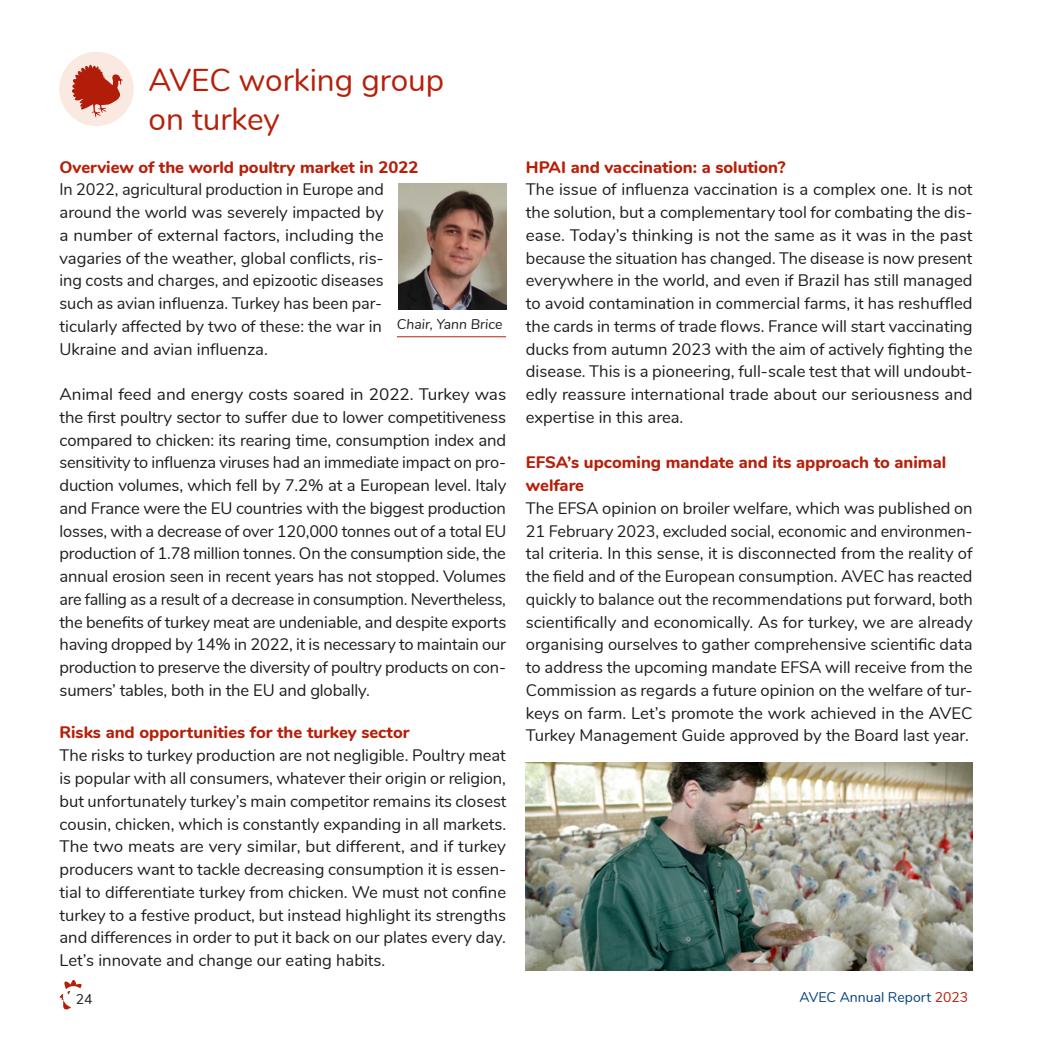
<style>
.page{position:relative;width:1042px;height:1042px;background:#fff}
.page>*{position:absolute;margin:0;border:0;box-sizing:border-box;transform-origin:0 0}
.t1{font:31.5px/38.5px "Nunito";color:#b6200a}
.t2{font:16.62px/22.8px "Nunito";color:#1d1d1b;text-align:justify}
.t3{font:800 16.62px/22.8px "Nunito";color:#b6200a}
.t4{font:14px "Nunito";color:#06417d}
.t5{font:italic 14px "Nunito";color:#1d1d1b}
.t6{font:14px "Nunito";color:#1d1d1b}
.s1{color:#b6200a}
</style>
<div class="page">
<div style="left:59px;top:52px;width:75px;height:74px;background:#f9e9e1;border-radius:50%"></div>
<svg style="left:72px;top:65px;width:51px;height:52px"></svg>
<hr style="left:397px;top:336px;width:109px;height:1px;background:#b6200a">
<img style="left:399px;top:184px;width:107px;height:125px">
<img style="left:526px;top:763px;width:446px;height:208px">
<svg style="left:59px;top:980px;width:23px;height:30px"></svg>
<h1 class="t1" style="left:149px;top:59px;width:297px">AVEC working group on turkey</h1>
<p class="t3" style="left:60px;top:154px;width:360px">Overview of the world poultry market in 2022</p>
<p class="t2" style="left:60px;top:177px;width:326px">In 2022, agricultural production in Europe and around the world was severely impacted by a number of external factors, including the vagaries of the weather, global conflicts, ris&shy;ing costs and charges, and epizootic diseases such as avian influenza. Turkey has been par&shy;ticularly affected by two of these: the war in Ukraine and avian influenza.</p>
<p class="t2" style="left:60px;top:382px;width:448px">Animal feed and energy costs soared in 2022. Turkey was the first poultry sector to suffer due to lower competitiveness compared to chicken: its rearing time, consumption index and sensitivity to influenza viruses had an immediate impact on pro&shy;duction volumes, which fell by 7.2% at a European level. Italy and France were the EU countries with the biggest production losses, with a decrease of over 120,000 tonnes out of a total EU production of 1.78 million tonnes. On the consumption side, the annual erosion seen in recent years has not stopped. Volumes are falling as a result of a decrease in consumption. Nevertheless, the benefits of turkey meat are undeniable, and despite exports having dropped by 14% in 2022, it is necessary to maintain our production to preserve the diversity of poultry products on con&shy;sumers’ tables, both in the EU and globally.</p>
<p class="t3" style="left:60px;top:720px;width:351px">Risks and opportunities for the turkey sector</p>
<p class="t2" style="left:60px;top:743px;width:448px">The risks to turkey production are not negligible. Poultry meat is popular with all consumers, whatever their origin or religion, but unfortunately turkey’s main competitor remains its closest cousin, chicken, which is constantly expanding in all markets.<br>The two meats are very similar, but different, and if turkey producers want to tackle decreasing consumption it is essen&shy;tial to differentiate turkey from chicken. We must not confine turkey to a festive product, but instead highlight its strengths and differences in order to put it back on our plates every day.<br>Let’s innovate and change our eating habits.</p>
<p class="t5" style="left:397px;top:314px;width:107px">Chair, Yann Brice</p>
<p class="t6" style="left:76px;top:989px;width:18px">24</p>
<p class="t3" style="left:526px;top:154px;width:261px">HPAI and vaccination: a solution?</p>
<p class="t2" style="left:526px;top:177px;width:448px">The issue of influenza vaccination is a complex one. It is not the solution, but a complementary tool for combating the dis&shy;ease. Today’s thinking is not the same as it was in the past because the situation has changed. The disease is now present everywhere in the world, and even if Brazil has still managed to avoid contamination in commercial farms, it has reshuffled the cards in terms of trade flows. France will start vaccinating ducks from autumn 2023 with the aim of actively fighting the disease. This is a pioneering, full-scale test that will undoubt&shy;edly reassure international trade about our seriousness and expertise in this area.</p>
<p class="t3" style="left:526px;top:450px;width:422px">EFSA’s upcoming mandate and its approach to animal welfare</p>
<p class="t2" style="left:526px;top:496px;width:448px">The EFSA opinion on broiler welfare, which was published on 21 February 2023, excluded social, economic and environmen&shy;tal criteria. In this sense, it is disconnected from the reality of the field and of the European consumption. AVEC has reacted quickly to balance out the recommendations put forward, both scientifically and economically. As for turkey, we are already organising ourselves to gather comprehensive scientific data to address the upcoming mandate EFSA will receive from the Commission as regards a future opinion on the welfare of tur&shy;keys on farm. Let’s promote the work achieved in the AVEC Turkey Management Guide approved by the Board last year.</p>
<p class="t4" style="left:799px;top:986px;width:170px">AVEC Annual Report <span class="s1">2023</span></p>
</div>
